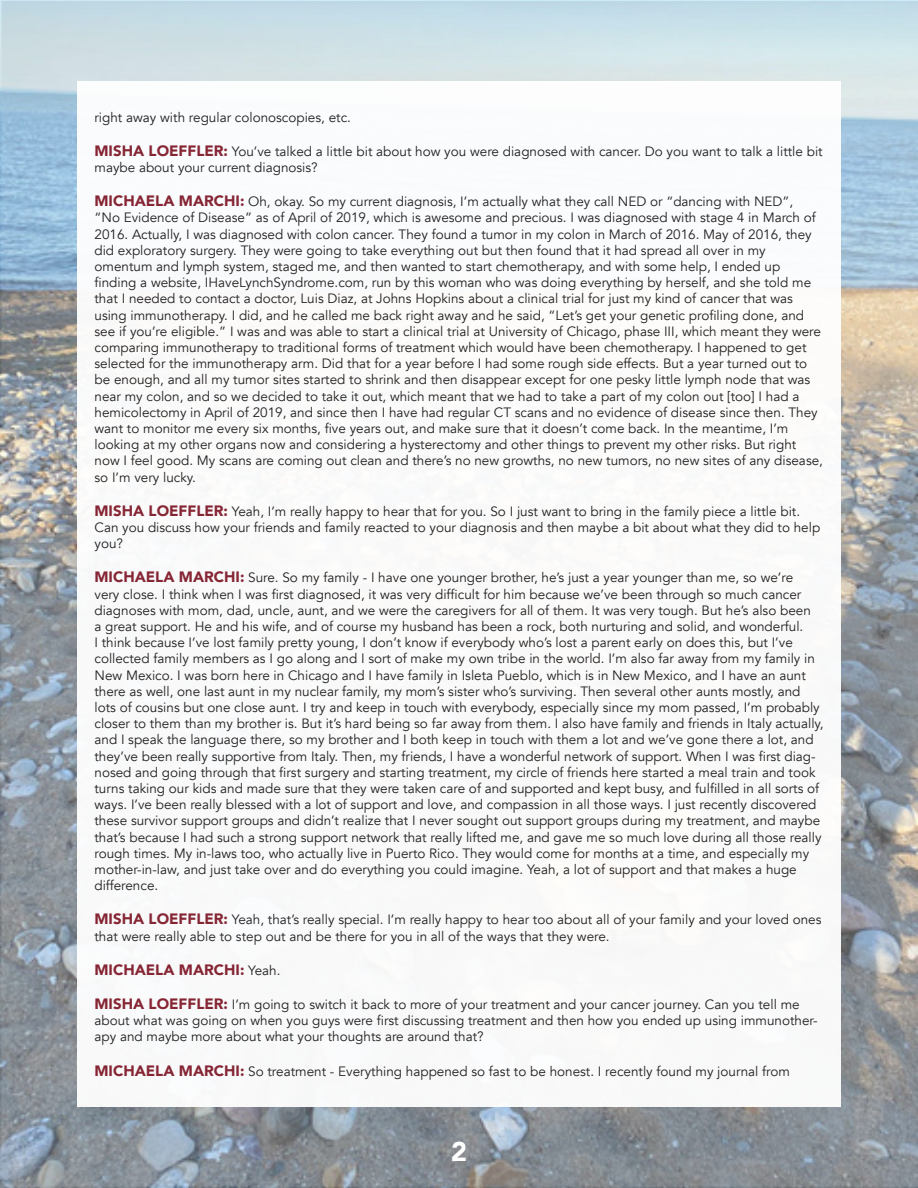
<style>
.page{position:relative;width:918px;height:1188px;background:#fff}
.page>*{position:absolute;margin:0;border:0;box-sizing:border-box;transform-origin:0 0}
.t1{font:900 27px "Avenir";color:#fff}
.t2{font:900 15px "Avenir";color:#862534}
.t3{font:13.5px/16.2px "Avenir";color:#221f1f}
.s1{font-weight:900;font-size:15px;color:#862534}
.s2{font-weight:400;font-size:13.5px;color:#221f1f}
</style>
<div class="page">
<img style="left:2px;top:1px;width:916px;height:1185px">
<div style="left:77px;top:81px;width:764px;height:1026px;background:#fff"></div>
<p class="t3" style="left:94px;top:110px;width:258px">right away with regular colonoscopies, etc.</p>
<p class="t3" style="left:94px;top:143px;width:730px"><span class="s1">MISHA LOEFFLER:</span> You’ve talked a little bit about how you were diagnosed with cancer. Do you want to talk a little bit maybe about your current diagnosis?</p>
<p class="t3" style="left:94px;top:194px;width:730px"><span class="s1">MICHAELA MARCHI:</span> Oh, okay. So my current diagnosis, I’m actually what they call NED or “dancing with NED”,<br>“No Evidence of Disease” as of April of 2019, which is awesome and precious. I was diagnosed with stage 4 in March of 2016. Actually, I was diagnosed with colon cancer. They found a tumor in my colon in March of 2016. May of 2016, they did exploratory surgery. They were going to take everything out but then found that it had spread all over in my omentum and lymph system, staged me, and then wanted to start chemotherapy, and with some help, I ended up finding a website, IHaveLynchSyndrome.com, run by this woman who was doing everything by herself, and she told me that I needed to contact a doctor, Luis Diaz, at Johns Hopkins about a clinical trial for just my kind of cancer that was using immunotherapy. I did, and he called me back right away and he said, “Let’s get your genetic profiling done, and see if you’re eligible.” I was and was able to start a clinical trial at University of Chicago, phase III, which meant they were comparing immunotherapy to traditional forms of treatment which would have been chemotherapy. I happened to get selected for the immunotherapy arm. Did that for a year before I had some rough side effects. But a year turned out to be enough, and all my tumor sites started to shrink and then disappear except for one pesky little lymph node that was near my colon, and so we decided to take it out, which meant that we had to take a part of my colon out [too] I had a hemicolectomy in April of 2019, and since then I have had regular CT scans and no evidence of disease since then. They want to monitor me every six months, five years out, and make sure that it doesn’t come back. In the meantime, I’m looking at my other organs now and considering a hysterectomy and other things to prevent my other risks. But right now I feel good. My scans are coming out clean and there’s no new growths, no new tumors, no new sites of any disease, so I’m very lucky.</p>
<p class="t3" style="left:94px;top:504px;width:727px"><span class="s1">MISHA LOEFFLER:</span> Yeah, I’m really happy to hear that for you. So I just want to bring in the family piece a little bit.<br>Can you discuss how your friends and family reacted to your diagnosis and then maybe a bit about what they did to help you?</p>
<p class="t3" style="left:94px;top:571px;width:731px"><span class="s1">MICHAELA MARCHI:</span> Sure. So my family - I have one younger brother, he’s just a year younger than me, so we’re<br>very close. I think when I was first diagnosed, it was very difficult for him because we’ve been through so much cancer diagnoses with mom, dad, uncle, aunt, and we were the caregivers for all of them. It was very tough. But he’s also been<br>a great support. He and his wife, and of course my husband has been a rock, both nurturing and solid, and wonderful.<br>I think because I’ve lost family pretty young, I don’t know if everybody who’s lost a parent early on does this, but I’ve collected family members as I go along and I sort of make my own tribe in the world. I’m also far away from my family in New Mexico. I was born here in Chicago and I have family in Isleta Pueblo, which is in New Mexico, and I have an aunt there as well, one last aunt in my nuclear family, my mom’s sister who’s surviving. Then several other aunts mostly, and lots of cousins but one close aunt. I try and keep in touch with everybody, especially since my mom passed, I’m probably closer to them than my brother is. But it’s hard being so far away from them. I also have family and friends in Italy actually, and I speak the language there, so my brother and I both keep in touch with them a lot and we’ve gone there a lot, and they’ve been really supportive from Italy. Then, my friends, I have a wonderful network of support. When I was first diag&shy;nosed and going through that first surgery and starting treatment, my circle of friends here started a meal train and took turns taking our kids and made sure that they were taken care of and supported and kept busy, and fulfilled in all sorts of ways. I’ve been really blessed with a lot of support and love, and compassion in all those ways. I just recently discovered these survivor support groups and didn’t realize that I never sought out support groups during my treatment, and maybe that’s because I had such a strong support network that really lifted me, and gave me so much love during all those really rough times. My in-laws too, who actually live in Puerto Rico. They would come for months at a time, and especially my mother-in-law, and just take over and do everything you could imagine. Yeah, a lot of support and that makes a huge difference.</p>
<p class="t3" style="left:94px;top:913px;width:728px"><span class="s1">MISHA LOEFFLER:</span> Yeah, that’s really special. I’m really happy to hear too about all of your family and your loved ones that were really able to step out and be there for you in all of the ways that they were.</p>
<p class="t2" style="left:94px;top:963px;width:187px">MICHAELA MARCHI: <span class="s2">Yeah.</span></p>
<p class="t3" style="left:94px;top:996px;width:725px"><span class="s1">MISHA LOEFFLER:</span> I’m going to switch it back to more of your treatment and your cancer journey. Can you tell me about what was going on when you guys were first discussing treatment and then how you ended up using immunother&shy;apy and maybe more about what your thoughts are around that?</p>
<p class="t3" style="left:94px;top:1063px;width:697px"><span class="s1">MICHAELA MARCHI:</span> So treatment - Everything happened so fast to be honest. I recently found my journal from</p>
<h1 class="t1" style="left:451px;top:1140px;width:17px">2</h1>
</div>
